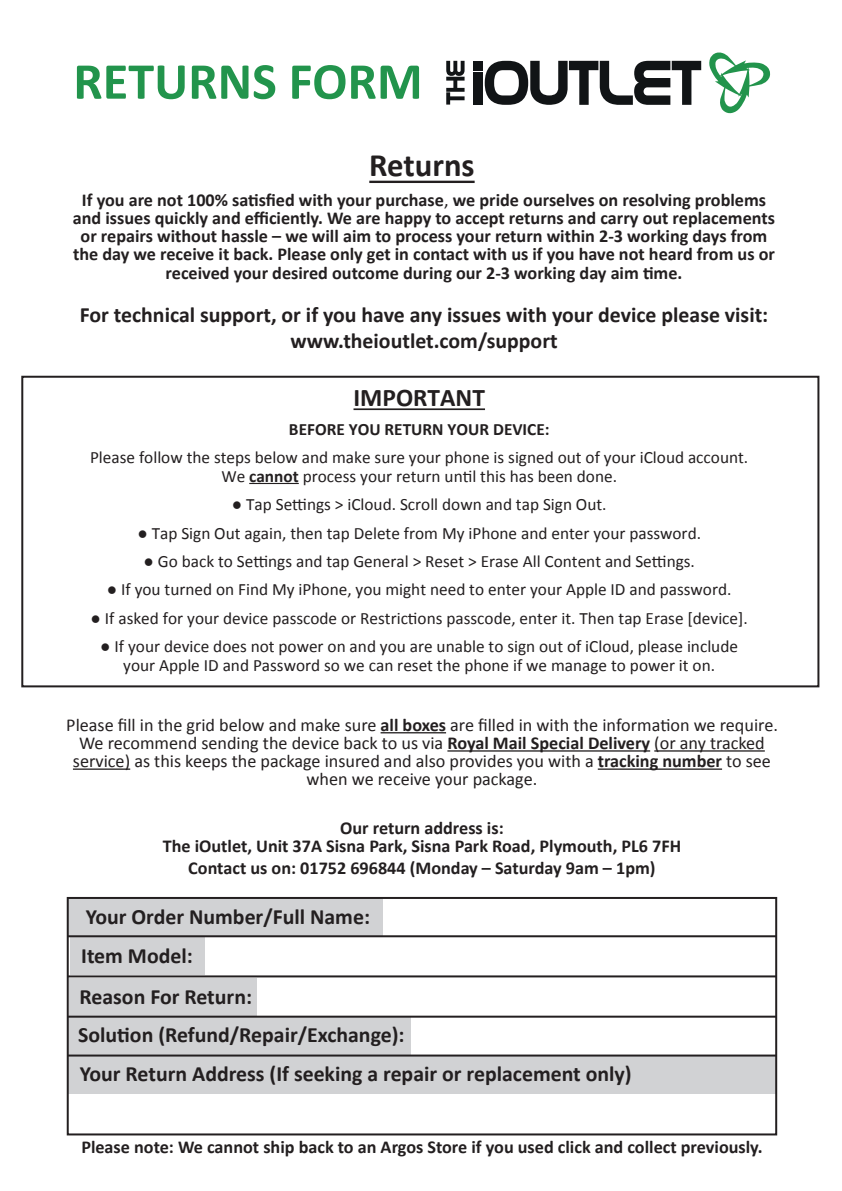
<style>
.page{position:relative;width:842px;height:1191px;background:#fff}
.page>*{position:absolute;margin:0;border:0;box-sizing:border-box;transform-origin:0 0}
.t1{font:700 52.2px "Calibri";color:#22944c}
.t2{font:700 32.8px "Calibri";color:#231f20}
.t3{font:700 25.4px "Calibri";color:#231f20}
.t4{font:700 21.8px/38.6px "Calibri";color:#231f20}
.t5{font:700 18.2px/18.2px "Calibri";color:#231f20;text-align:center}
.t6{font:18.2px/18.2px "Calibri";color:#231f20;text-align:center}
.t7{font:17.2px/18.2px "Calibri";color:#231f20;text-align:center}
.t8{font:700 17.2px "Calibri";color:#231f20}
.s1{font-weight:400}
.s2{font-weight:700}
</style>
<div class="page">
<div style="left:68px;top:1055px;width:708px;height:39px;background:#d1d2d4"></div>
<div style="left:68px;top:1016px;width:343px;height:39px;background:#d1d2d4"></div>
<div style="left:70px;top:936px;width:134px;height:39px;background:#d1d2d4"></div>
<div style="left:70px;top:977px;width:187px;height:39px;background:#d1d2d4"></div>
<svg style="left:709px;top:52px;width:61px;height:62px"></svg>
<svg style="left:446px;top:61px;width:19px;height:44px"></svg>
<svg style="left:485px;top:61px;width:216px;height:44px"></svg>
<div style="left:473px;top:61px;width:10px;height:9px;background:#111416"></div>
<div style="left:473px;top:72px;width:10px;height:33px;background:#111416"></div>
<hr style="left:369px;top:181px;width:106px;height:2px;background:#231f20">
<div style="left:21px;top:376px;width:798px;height:311px;border:2px solid #231f20"></div>
<hr style="left:381px;top:732px;width:65px;height:1px;background:#231f20">
<hr style="left:447px;top:750px;width:203px;height:1px;background:#231f20">
<hr style="left:654px;top:750px;width:111px;height:1px;background:#231f20">
<hr style="left:73px;top:768px;width:57px;height:2px;background:#231f20">
<hr style="left:598px;top:768px;width:124px;height:2px;background:#231f20">
<div style="left:68px;top:898px;width:315px;height:38px;background:#d1d2d4"></div>
<div style="left:67px;top:897px;width:710px;height:238px;border:2px solid #231f20"></div>
<hr style="left:68px;top:975px;width:708px;height:2px;background:#231f20">
<hr style="left:68px;top:1015px;width:708px;height:2px;background:#231f20">
<hr style="left:68px;top:1054px;width:708px;height:2px;background:#231f20">
<hr style="left:68px;top:935px;width:708px;height:2px;background:#231f20">
<hr style="left:353px;top:408px;width:132px;height:2px;background:#231f20">
<hr style="left:249px;top:483px;width:50px;height:1px;background:#231f20">
<h1 class="t1" style="left:73px;top:44px;width:351px">RETURNS FORM</h1>
<h2 class="t2" style="left:369px;top:142px;width:107px">Returns</h2>
<p class="t5" style="left:73px;top:190px;width:704px">If you are not 100% satisfied with your purchase<span class="s1">,</span> we pride ourselves on resolving problems and issues quickly and efficiently. We are happy to accept returns and carry out replacements or repairs without hassle – we will aim to process your return within 2-3 working days from the day we receive it back. Please only get in contact with us if you have not heard from us or received your desired outcome during our 2-3 working day aim time.</p>
<p class="t4" style="left:80px;top:300px;width:690px;line-height:26.2px;text-align:center">For technical support, or if you have any issues with your device please visit: www.theioutlet.com/support</p>
<h3 class="t3" style="left:353px;top:380px;width:133px">IMPORTANT</h3>
<p class="t8" style="left:289px;top:417px;width:262px">BEFORE YOU RETURN YOUR DEVICE:</p>
<p class="t7" style="left:90px;top:448px;width:660px">Please follow the steps below and make sure your phone is signed out of your iCloud account.<br>We <span class="s2">cannot</span> process your return until this has been done.</p>
<p class="t7" style="left:232px;top:495px;width:376px">● Tap Settings &gt; iCloud. Scroll down and tap Sign Out.</p>
<p class="t7" style="left:137px;top:523px;width:565px">● Tap Sign Out again, then tap Delete from My iPhone and enter your password.</p>
<p class="t7" style="left:143px;top:551px;width:553px">● Go back to Settings and tap General &gt; Reset &gt; Erase All Content and Settings.</p>
<p class="t7" style="left:107px;top:580px;width:626px">● If you turned on Find My iPhone, you might need to enter your Apple ID and password.</p>
<p class="t7" style="left:91px;top:608px;width:659px">● If asked for your device passcode or Restrictions passcode, enter it. Then tap Erase [device].</p>
<p class="t7" style="left:100px;top:637px;width:639px">● If your device does not power on and you are unable to sign out of iCloud, please include your Apple ID and Password so we can reset the phone if we manage to power it on.</p>
<p class="t6" style="left:66px;top:715px;width:713px">Please fill in the grid below and make sure <span class="s2">all boxes</span> are filled in with the information we require.<br>We recommend sending the device back to us via <span class="s2">Royal Mail Special Delivery</span> (or any tracked service) as this keeps the package insured and also provides you with a <span class="s2">tracking number</span> to see when we receive your package.</p>
<p class="t5" style="left:163px;top:818px;width:520px">Our return address is:<br>The iOutlet, Unit 37A Sisna Park, Sisna Park Road, Plymouth, PL6 7FH</p>
<p class="t5" style="left:188px;top:858px;width:469px">Contact us on: 01752 696844 (Monday – Saturday 9am – 1pm)</p>
<p class="t4" style="left:81px;top:896px;width:290px">Your Order Number/Full Name:<br>Item Model:</p>
<p class="t4" style="left:78px;top:976px;width:555px">Reason For Return:<br>Solution (Refund/Repair/Exchange):<br>Your Return Address (If seeking a repair or replacement only)</p>
<p class="t5" style="left:81px;top:1137px;width:683px">Please note: We cannot ship back to an Argos Store if you used click and collect previously.</p>
</div>
